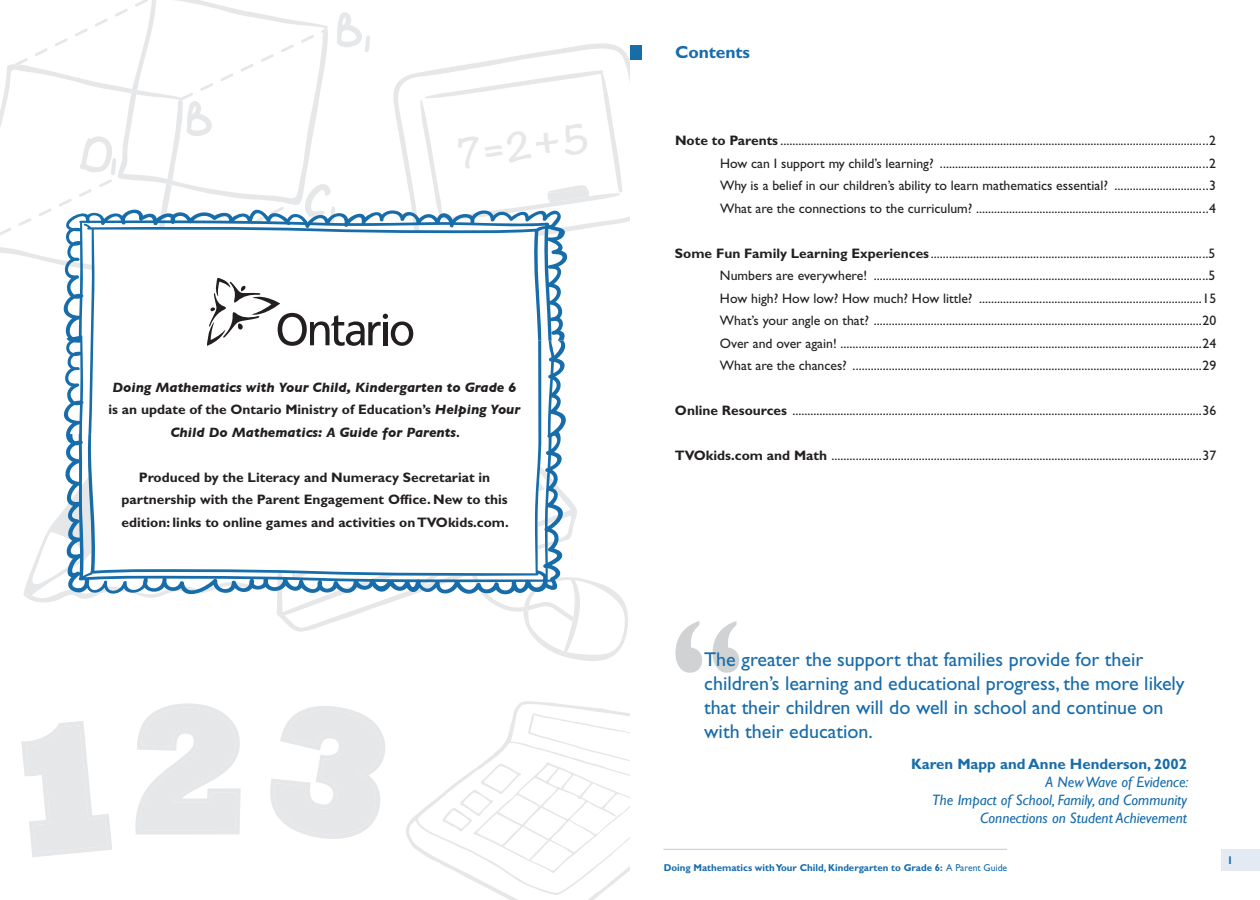
<style>
.page{position:relative;width:1260px;height:900px;background:#fff}
.page>*{position:absolute;margin:0;border:0;box-sizing:border-box;transform-origin:0 0}
.t1{font:700 34.88px "Noteworthy";color:#e6e7e9}
.t2{font:20px/24px "Gill Sans";color:#176caa}
.t3{font:700 17.5px "Gill Sans";color:#176caa}
.t4{font:italic 15px/18px "Gill Sans";color:#176caa;text-align:right}
.t5{font:700 15px "Gill Sans";color:#176caa}
.t6{font:13.75px/22.5px "Gill Sans";color:#231f20;text-align:justify}
.t7{font:700 13.75px/22.5px "Gill Sans";color:#231f20;text-align:center}
.t8{font:italic 700 13.75px/22.5px "Gill Sans";color:#231f20;text-align:center}
.t9{font:700 11.25px "Gill Sans";color:#176caa}
.t10{font:700 10px "Gill Sans";color:#176caa}
.s1{font-style:normal}
.s2{font-weight:700}
.s3{font-weight:400}
</style>
<div class="page">
<svg style="left:21px;top:721px;width:91px;height:136px"></svg>
<svg style="left:135px;top:703px;width:106px;height:132px"></svg>
<svg style="left:270px;top:706px;width:115px;height:133px"></svg>
<svg style="left:406px;top:701px;width:224px;height:199px"></svg>
<svg style="left:277px;top:493px;width:300px;height:139px"></svg>
<svg style="left:23px;top:512px;width:39px;height:90px"></svg>
<svg style="left:413px;top:43px;width:217px;height:188px"></svg>
<svg style="left:420px;top:70px;width:202px;height:150px"></svg>
<svg style="left:411px;top:564px;width:217px;height:97px"></svg>
<svg style="left:62px;top:434px;width:502px;height:166px"></svg>
<svg style="left:413px;top:207px;width:155px;height:227px"></svg>
<svg style="left:547px;top:341px;width:21px;height:97px"></svg>
<div style="left:630px;top:45px;width:12px;height:14px;background:#176caa"></div>
<svg style="left:0;top:0;width:413px;height:444px"></svg>
<svg style="left:675px;top:621px;width:64px;height:52px"></svg>
<hr style="left:663px;top:849px;width:344px;height:1px;background:#ccd5e8">
<div style="left:1221px;top:849px;width:39px;height:21px;background:#e4eaf4"></div>
<h1 class="t1" style="left:455px;top:124px;width:134px;rotate:-7deg">7 = 2 + 5</h1>
<p class="t8" style="left:109px;top:376px;width:414px">Doing Mathematics with Your Child, Kindergarten to Grade 6 <span class="s1">is an update of the ontario Ministry of education’s</span> Helping Your<br>Child Do Mathematics: A Guide for Parents<span class="s1">.</span></p>
<p class="t7" style="left:121px;top:466px;width:389px">Produced by the literacy and Numeracy secretariat in partnership with the Parent engagement office. New to this edition: links to online games and activities on tvokids.com.</p>
<p class="t3" style="left:675px;top:42px;width:77px">Contents</p>
<p class="t6" style="left:720px;top:129px;width:497px;text-indent:-45px"><span class="s2">Note to Parents</span> ..............................................................................................................................................2<br>How can I support my child’s learning? .........................................................................................2<br>Why is a belief in our children’s ability to learn mathematics essential? ...............................3<br>What are the connections to the curriculum? .............................................................................4</p>
<p class="t6" style="left:720px;top:242px;width:498px;text-indent:-45px"><span class="s2">some Fun Family learning experiences</span> ............................................................................................5<br>Numbers are everywhere! ...............................................................................................................5<br>How high? How low? How much? How little? ..........................................................................15<br>What’s your angle on that? .............................................................................................................20<br>Over and over again! ........................................................................................................................24<br>What are the chances? ....................................................................................................................29</p>
<p class="t6" style="left:675px;top:399px;width:543px"><span class="s2">online resources</span> ........................................................................................................................................36</p>
<p class="t6" style="left:675px;top:444px;width:543px"><span class="s2">tvokids.com and Math</span> ...........................................................................................................................37</p>
<h2 class="t2" style="left:704px;top:648px;width:482px">The greater the support that families provide for their children’s learning and educational progress, the more likely that their children will do well in school and continue on with their education.</h2>
<p class="t5" style="left:911px;top:755px;width:278px">Karen Mapp and anne henderson, 2002</p>
<p class="t4" style="left:932px;top:773px;width:258px">A New Wave of Evidence:<br>The Impact of School, Family, and Community<br>Connections on Student Achievement</p>
<p class="t10" style="left:664px;top:861px;width:345px">Doing Mathematics with Your Child, Kindergarten to Grade 6: <span class="s3">A Parent Guide</span></p>
<p class="t9" style="left:1227px;top:853px;width:8px">1</p>
</div>
